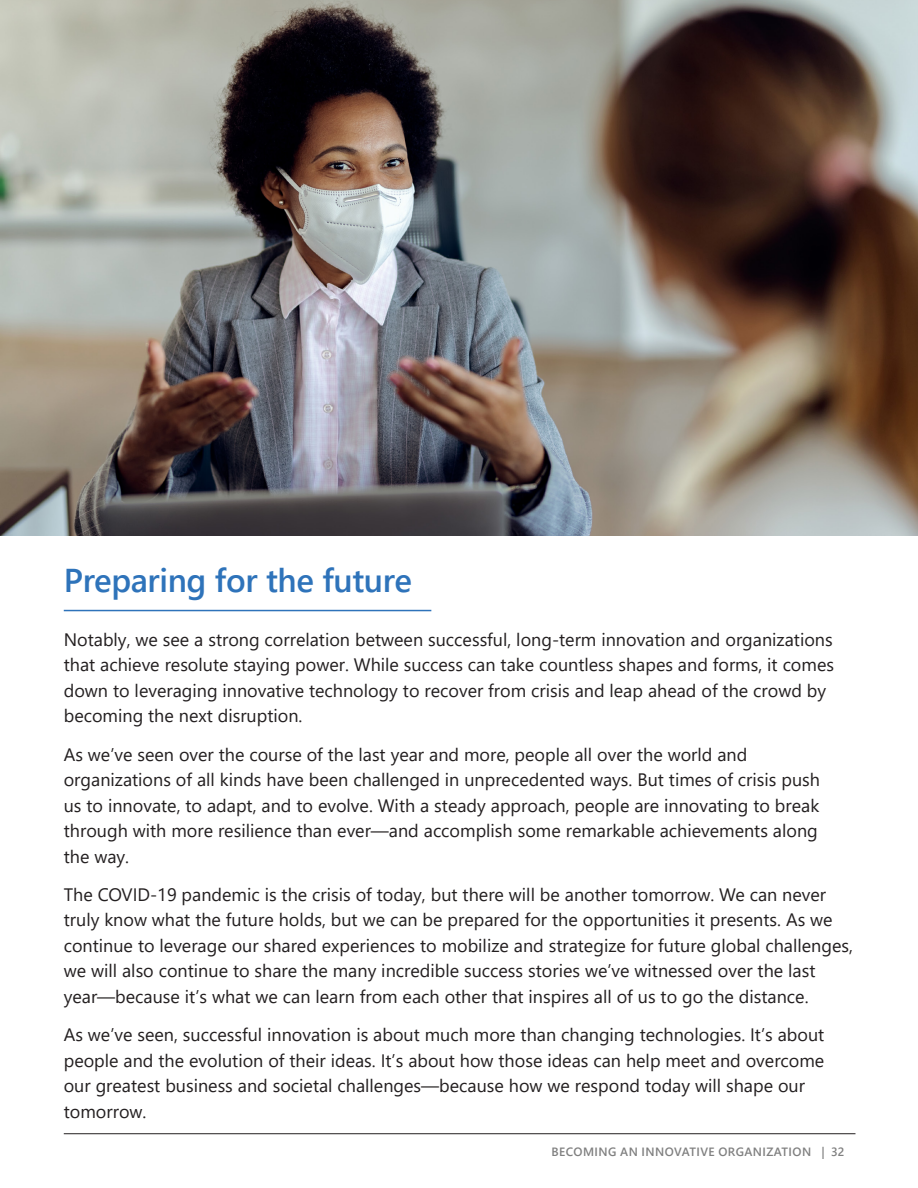
<style>
.page{position:relative;width:918px;height:1188px;background:#fff}
.page>*{position:absolute;margin:0;border:0;box-sizing:border-box;transform-origin:0 0}
.P_H1{font:600 33px "Segoe UI";letter-spacing:-.01em;color:#2e73ba}
.para{font:18px/25.5px "Segoe UI";color:#231f20}
.t1{font:600 12px "Segoe UI";letter-spacing:.035em;color:#808080}
</style>
<div class="page">
<hr style="left:64px;top:1133px;width:791px;height:1px;background:#231f20">
<img style="left:0;top:0;width:918px;height:536px">
<hr style="left:64px;top:610px;width:367px;height:1px;background:#2e73ba">
<h2 class="P_H1" style="left:64px;top:549px;width:350px">Preparing for the future</h2>
<p class="para" style="left:64px;top:625px;width:772px">Notably, we see a strong correlation between successful, long-term innovation and organizations that achieve resolute staying power. While success can take countless shapes and forms, it comes down to leveraging innovative technology to recover from crisis and leap ahead of the crowd by becoming the next disruption.</p>
<p class="para" style="left:64px;top:740px;width:758px">As we’ve seen over the course of the last year and more, people all over the world and organizations of all kinds have been challenged in unprecedented ways. But times of crisis push us to innovate, to adapt, and to evolve. With a steady approach, people are innovating to break through with more resilience than ever—and accomplish some remarkable achievements along the way.</p>
<p class="para" style="left:64px;top:880px;width:791px">The COVID-19 pandemic is the crisis of today, but there will be another tomorrow. We can never truly know what the future holds, but we can be prepared for the opportunities it presents. As we continue to leverage our shared experiences to mobilize and strategize for future global challenges, we will also continue to share the many incredible success stories we’ve witnessed over the last year—because it’s what we can learn from each other that inspires all of us to go the distance.</p>
<p class="para" style="left:64px;top:1021px;width:762px">As we’ve seen, successful innovation is about much more than changing technologies. It’s about people and the evolution of their ideas. It’s about how those ideas can help meet and overcome our greatest business and societal challenges—because how we respond today will shape our tomorrow.</p>
<p class="t1" style="left:552px;top:1140px;width:295px">BECOMING AN INNOVATIVE ORGANIZATION | 32</p>
</div>
